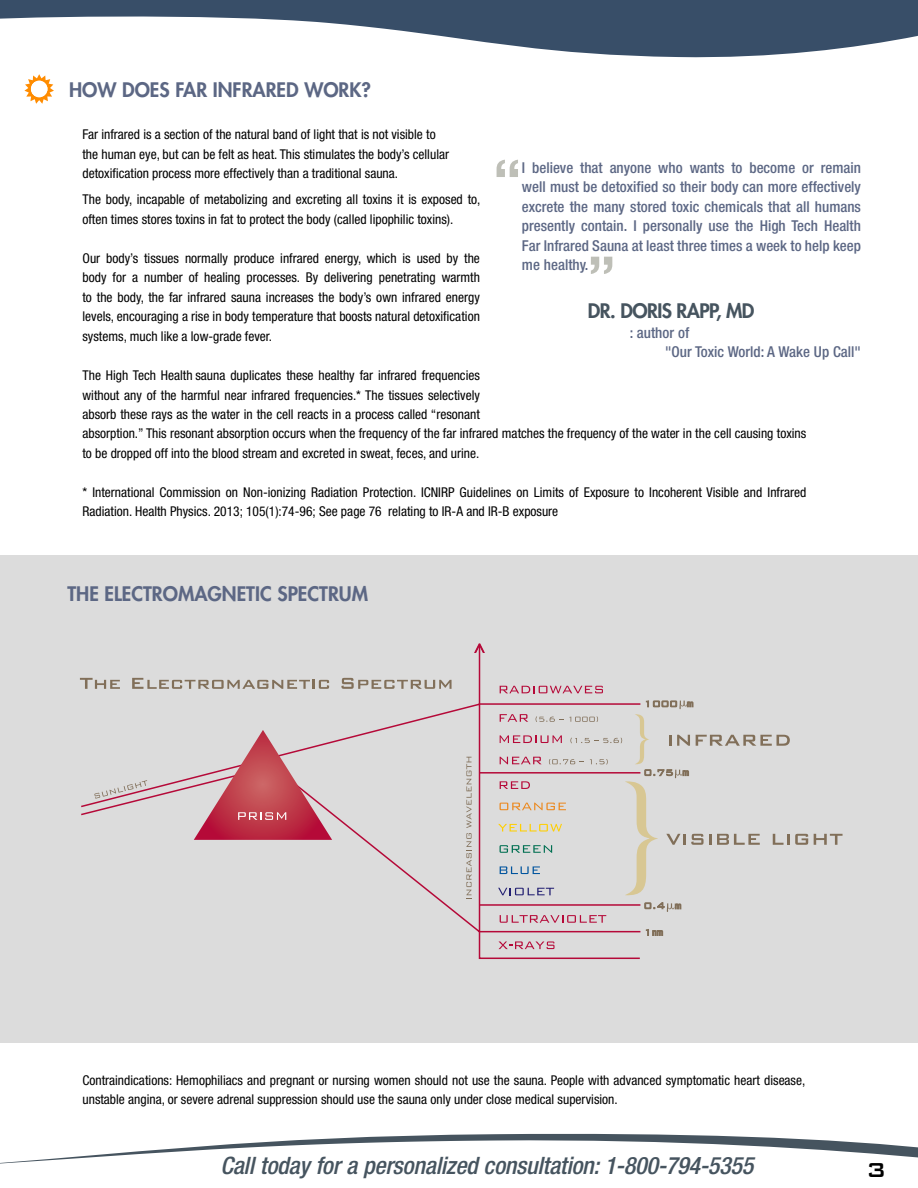
<style>
.page{position:relative;width:918px;height:1188px;background:#fff}
.page>*{position:absolute;margin:0;border:0;box-sizing:border-box;transform-origin:0 0}
.t1{font:500 27px "Bank Gothic";color:#000}
.t2{font:italic 500 condensed 24px "Helvetica Neue";letter-spacing:-.01em;color:#46545f}
.t3{font:800 19.5px "Futura Std";color:#5c6784}
.t4{font:800 19.5px "Futura Std";letter-spacing:-.03em;color:#46545f}
.t5{font:500 condensed 15px/19.5px "Helvetica Neue";color:#5c6784;text-align:justify}
.t6{font:condensed 13.5px/19.5px "Helvetica Neue";color:#000}
</style>
<div class="page">
<div style="left:0;top:556px;width:918px;height:487px;background:#dcdcdc"></div>
<svg style="left:0;top:0;width:918px;height:58px;fill:#384e68"></svg>
<svg style="left:646px;top:929px;width:17px;height:7px"></svg>
<svg style="left:79px;top:653px;width:562px;height:306px"></svg>
<svg style="left:474px;top:643px;width:11px;height:10px"></svg>
<hr style="left:480px;top:931px;width:160px;height:1px;background:#b50938">
<hr style="left:480px;top:904px;width:160px;height:2px;background:#b50938">
<hr style="left:480px;top:772px;width:160px;height:2px;background:#b50938">
<hr style="left:480px;top:703px;width:160px;height:2px;background:#b50938">
<svg style="left:717px;top:834px;width:43px;height:11px"></svg>
<svg style="left:773px;top:834px;width:35px;height:11px"></svg>
<svg style="left:814px;top:834px;width:29px;height:11px"></svg>
<svg style="left:536px;top:716px;width:62px;height:6px"></svg>
<svg style="left:570px;top:738px;width:52px;height:5px"></svg>
<svg style="left:500px;top:781px;width:30px;height:8px"></svg>
<svg style="left:500px;top:803px;width:66px;height:7px"></svg>
<svg style="left:498px;top:824px;width:64px;height:8px"></svg>
<svg style="left:500px;top:845px;width:52px;height:8px"></svg>
<svg style="left:500px;top:866px;width:40px;height:8px"></svg>
<svg style="left:498px;top:888px;width:56px;height:7px"></svg>
<svg style="left:498px;top:941px;width:57px;height:8px"></svg>
<svg style="left:500px;top:686px;width:103px;height:7px"></svg>
<svg style="left:500px;top:915px;width:106px;height:8px"></svg>
<svg style="left:500px;top:714px;width:28px;height:8px"></svg>
<svg style="left:500px;top:735px;width:62px;height:8px"></svg>
<svg style="left:500px;top:757px;width:42px;height:7px"></svg>
<svg style="left:549px;top:759px;width:35px;height:5px"></svg>
<svg style="left:590px;top:759px;width:18px;height:5px"></svg>
<svg style="left:466px;top:757px;width:6px;height:142px"></svg>
<svg style="left:79px;top:730px;width:253px;height:110px"></svg>
<svg style="left:645px;top:903px;width:36px;height:9px"></svg>
<svg style="left:625px;top:770px;width:86px;height:126px"></svg>
<svg style="left:635px;top:701px;width:155px;height:63px"></svg>
<svg style="left:0;top:1133px;width:918px;height:31px"></svg>
<svg style="left:591px;top:257px;width:21px;height:17px"></svg>
<svg style="left:497px;top:160px;width:21px;height:17px"></svg>
<svg style="left:24px;top:74px;width:30px;height:30px"></svg>
<div style="left:31px;top:81px;width:16px;height:16px;background:#fff;border-radius:50%"></div>
<h3 class="t3" style="left:69px;top:77px;width:304px">HOW DOES FAR INFRARED WORK?</h3>
<p class="t6" style="left:82px;top:125px;width:368px">Far infrared is a section of the natural band of light that is not visible to the human eye, but can be felt as heat. This stimulates the body’s cellular detoxification process more effectively than a traditional sauna.</p>
<p class="t6" style="left:82px;top:190px;width:399px">The body, incapable of metabolizing and excreting all toxins it is exposed to, often times stores toxins in fat to protect the body (called lipophilic toxins).</p>
<p class="t6" style="left:82px;top:248px;width:399px;text-align:justify">Our body’s tissues normally produce infrared energy, which is used by the body for a number of healing processes. By delivering penetrating warmth to the body, the far infrared sauna increases the body’s own infrared energy levels, encouraging a rise in body temperature that boosts natural detoxification systems, much like a low-grade fever.</p>
<p class="t6" style="left:82px;top:365px;width:725px">The High Tech Health sauna duplicates these healthy far infrared frequencies<br>without any of the harmful near infrared frequencies.* The tissues selectively<br>absorb these rays as the water in the cell reacts in a process called “resonant<br>absorption.” This resonant absorption occurs when the frequency of the far infrared matches the frequency of the water in the cell causing toxins to be dropped off into the blood stream and excreted in sweat, feces, and urine.</p>
<p class="t6" style="left:83px;top:482px;width:725px">* International Commission on Non-ionizing Radiation Protection. ICNIRP Guidelines on Limits of Exposure to Incoherent Visible and Infrared<br>Radiation. Health Physics. 2013; 105(1):74-96; See page 76 relating to IR-A and IR-B exposure</p>
<p class="t5" style="left:522px;top:158px;width:341px">I believe that anyone who wants to become or remain well must be detoxified so their body can more effectively excrete the many stored toxic chemicals that all humans presently contain. I personally use the High Tech Health Far Infrared Sauna at least three times a week to help keep me healthy.</p>
<h3 class="t4" style="left:588px;top:299px;width:168px">DR. DORIS RAPP, MD</h3>
<p class="t5" style="left:665px;top:323px;width:197px;text-indent:-35px">: author of<br>"Our Toxic World: A Wake Up Call"</p>
<h3 class="t3" style="left:68px;top:581px;width:302px">THE ELECTROMAGNETIC SPECTRUM</h3>
<p class="t6" style="left:82px;top:1070px;width:724px">Contraindications: Hemophiliacs and pregnant or nursing women should not use the sauna. People with advanced symptomatic heart disease, unstable angina, or severe adrenal suppression should use the sauna only under close medical supervision.</p>
<h2 class="t2" style="left:221px;top:1151px;width:534px">Call today for a personalized consultation: 1-800-794-5355</h2>
<h1 class="t1" style="left:866px;top:1149px;width:22px">3</h1>
</div>
